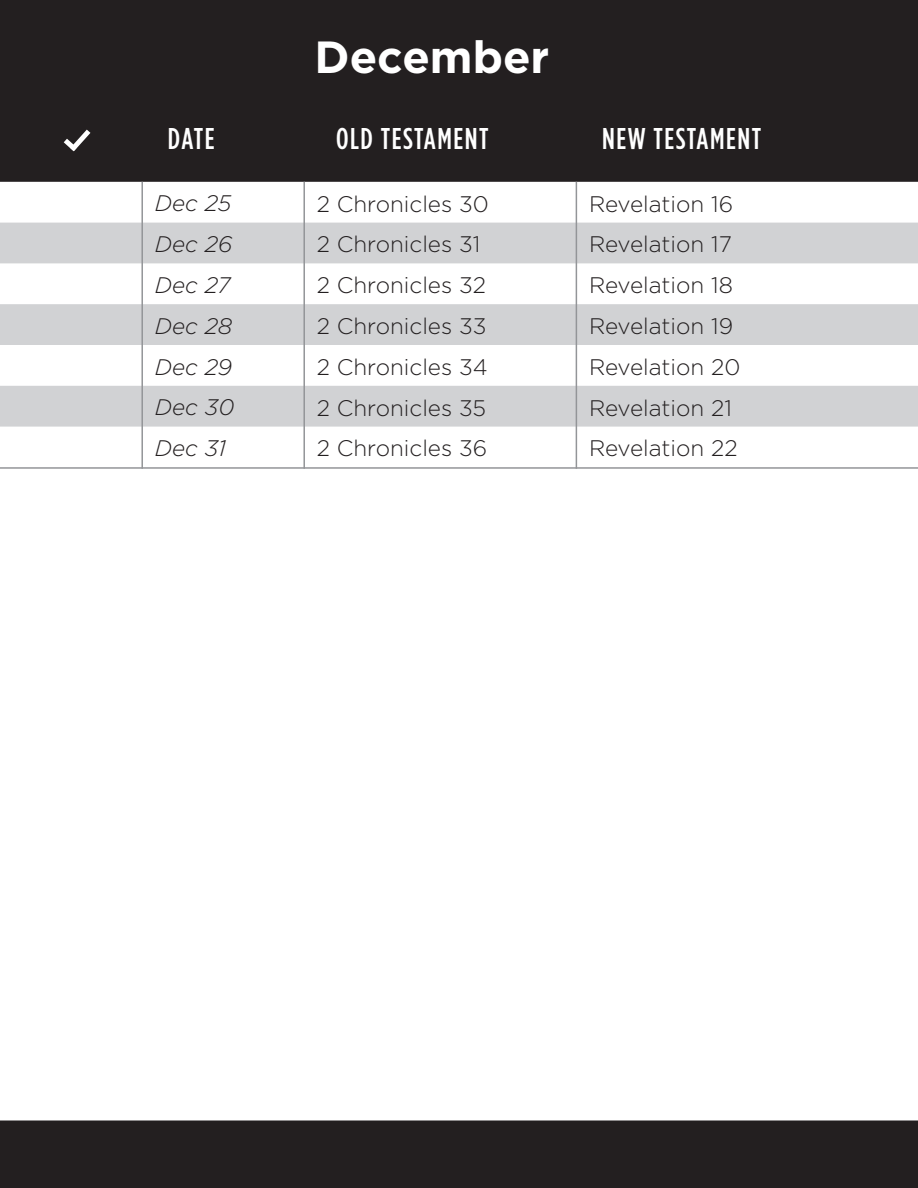
<style>
.page{position:relative;width:918px;height:1188px;background:#fff}
.page>*{position:absolute;margin:0;border:0;box-sizing:border-box;transform-origin:0 0}
.t1{font:700 45px "Gotham HTF";color:#fff}
.t2{font:500 condensed 30px "Gotham HTF";letter-spacing:.05em;color:#fff}
.t3{font:300 22.5px "Gotham HTF";color:#231f20}
.t4{font:italic 300 22.5px "Gotham HTF";color:#231f20}
</style>
<div class="page">
<div style="left:0;top:0;width:918px;height:182px;background:#231f20"></div>
<svg style="left:0;top:223px;width:918px;height:204px;fill:#d1d2d4"></svg>
<svg style="left:64px;top:130px;width:26px;height:21px"></svg>
<hr style="left:141px;top:182px;width:2px;height:287px;background:#939598">
<hr style="left:303px;top:182px;width:2px;height:287px;background:#939598">
<hr style="left:576px;top:182px;width:1px;height:287px;background:#939598">
<div style="left:1px;top:1121px;width:916px;height:66px;background:#231f20"></div>
<div style="left:0;top:1120px;width:918px;height:68px;border:2px solid #231f20"></div>
<hr style="left:0;top:467px;width:918px;height:2px;background:#939598">
<p class="t1" style="left:315px;top:31px;width:236px">December</p>
<h1 class="t1" style="left:342px;top:31px;width:182px">January</h1>
<p class="t2" style="left:168px;top:122px;width:48px">DATE</p>
<p class="t2" style="left:336px;top:122px;width:154px">OLD TESTAMENT</p>
<p class="t2" style="left:602px;top:122px;width:161px">NEW TESTAMENT</p>
<p class="t4" style="left:155px;top:191px;width:78px">Dec 25</p>
<p class="t3" style="left:317px;top:191px;width:173px">2 Chronicles 30</p>
<p class="t3" style="left:589px;top:191px;width:146px">Revelation 16</p>
<p class="t4" style="left:155px;top:232px;width:79px">Dec 26</p>
<p class="t3" style="left:317px;top:232px;width:165px">2 Chronicles 31</p>
<p class="t3" style="left:589px;top:232px;width:144px">Revelation 17</p>
<p class="t4" style="left:155px;top:273px;width:77px">Dec 27</p>
<p class="t3" style="left:317px;top:273px;width:171px">2 Chronicles 32</p>
<p class="t3" style="left:589px;top:273px;width:145px">Revelation 18</p>
<p class="t4" style="left:155px;top:314px;width:79px">Dec 28</p>
<p class="t3" style="left:317px;top:314px;width:171px">2 Chronicles 33</p>
<p class="t3" style="left:589px;top:314px;width:146px">Revelation 19</p>
<p class="t4" style="left:155px;top:354px;width:79px">Dec 29</p>
<p class="t3" style="left:317px;top:355px;width:172px">2 Chronicles 34</p>
<p class="t3" style="left:589px;top:355px;width:153px">Revelation 20</p>
<p class="t4" style="left:155px;top:395px;width:81px">Dec 30</p>
<p class="t3" style="left:317px;top:395px;width:171px">2 Chronicles 35</p>
<p class="t3" style="left:589px;top:395px;width:144px">Revelation 21</p>
<p class="t4" style="left:155px;top:436px;width:73px">Dec 31</p>
<p class="t3" style="left:317px;top:436px;width:172px">2 Chronicles 36</p>
<p class="t3" style="left:589px;top:436px;width:150px">Revelation 22</p>
</div>
